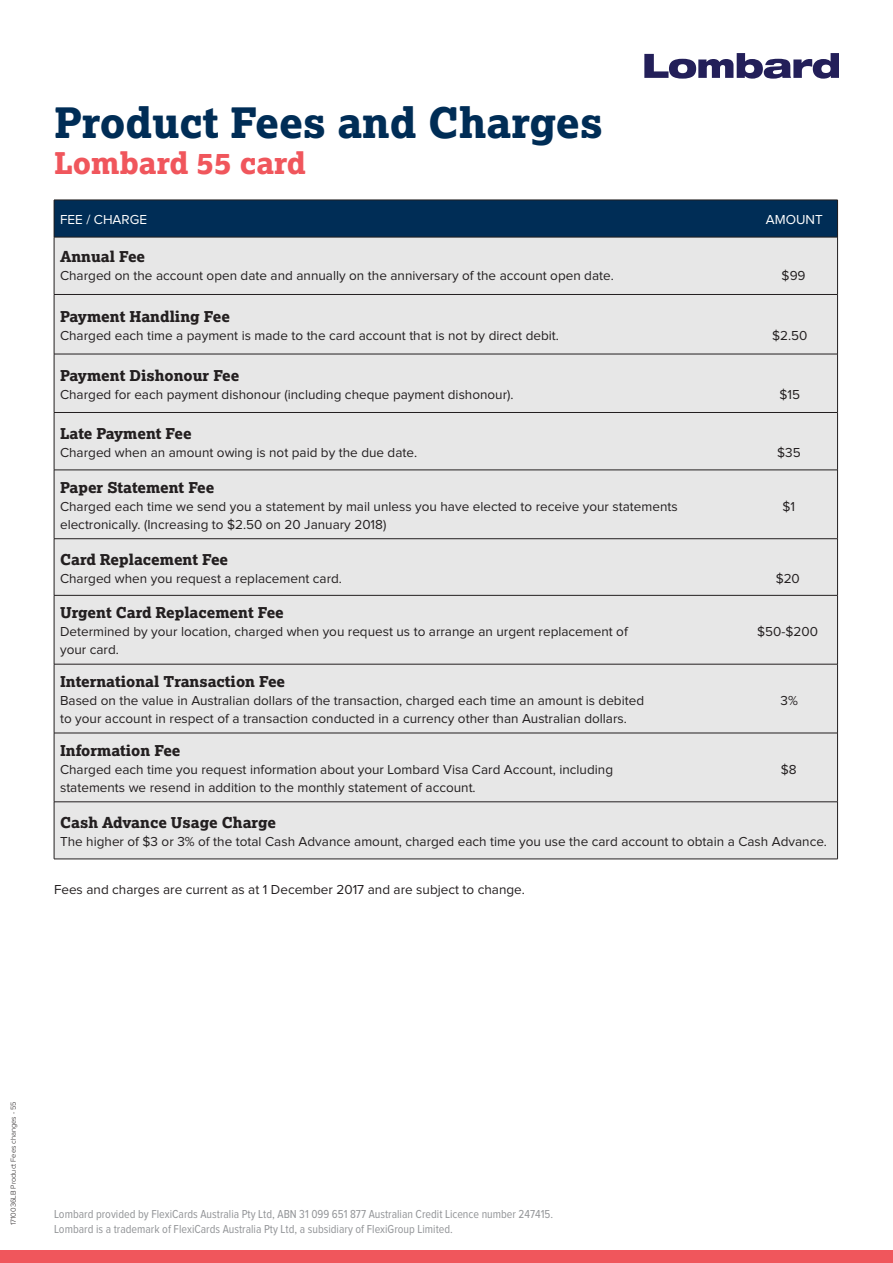
<style>
.page{position:relative;width:893px;height:1263px;background:#fff}
.page>*{position:absolute;margin:0;border:0;box-sizing:border-box;transform-origin:0 0}
.t1{font:800 42px "Lexia";color:#002d56}
.t2{font:800 30px "Lexia";color:#f0565c}
.t3{font:800 15px "Lexia";color:#231f20}
.t4{font:13.5px "Proxima Nova";color:#231f20}
.t5{font:13.5px "Proxima Nova";color:#fff}
.t6{font:12px/15px "Proxima Nova Cond";color:#939598}
.t7{font:300 7.5px "Proxima Nova";color:#231f20}
</style>
<div class="page">
<div style="left:0;top:1250px;width:893px;height:13px;background:#f0565c"></div>
<svg style="left:644px;top:53px;width:195px;height:26px"></svg>
<div style="left:54px;top:200px;width:783px;height:37px;background:#002d56"></div>
<div style="left:55px;top:238px;width:782px;height:621px;background:#e7e7e7"></div>
<hr style="left:54px;top:200px;width:784px;height:1px;background:#231f20">
<hr style="left:54px;top:200px;width:1px;height:37px;background:#231f20">
<hr style="left:837px;top:200px;width:1px;height:37px;background:#231f20">
<hr style="left:54px;top:237px;width:784px;height:1px;background:#231f20">
<hr style="left:54px;top:237px;width:1px;height:57px;background:#231f20">
<hr style="left:837px;top:237px;width:1px;height:57px;background:#231f20">
<hr style="left:54px;top:294px;width:784px;height:1px;background:#231f20">
<hr style="left:54px;top:295px;width:1px;height:59px;background:#231f20">
<hr style="left:837px;top:295px;width:1px;height:59px;background:#231f20">
<hr style="left:54px;top:354px;width:784px;height:1px;background:#231f20">
<hr style="left:54px;top:354px;width:1px;height:58px;background:#231f20">
<hr style="left:837px;top:354px;width:1px;height:58px;background:#231f20">
<hr style="left:54px;top:412px;width:784px;height:1px;background:#231f20">
<hr style="left:54px;top:413px;width:1px;height:57px;background:#231f20">
<hr style="left:837px;top:413px;width:1px;height:57px;background:#231f20">
<hr style="left:54px;top:470px;width:784px;height:1px;background:#231f20">
<hr style="left:54px;top:470px;width:1px;height:69px;background:#231f20">
<hr style="left:837px;top:470px;width:1px;height:69px;background:#231f20">
<hr style="left:54px;top:538px;width:784px;height:1px;background:#231f20">
<hr style="left:54px;top:539px;width:1px;height:56px;background:#231f20">
<hr style="left:837px;top:539px;width:1px;height:56px;background:#231f20">
<hr style="left:54px;top:595px;width:784px;height:1px;background:#231f20">
<hr style="left:54px;top:595px;width:1px;height:69px;background:#231f20">
<hr style="left:837px;top:595px;width:1px;height:69px;background:#231f20">
<hr style="left:54px;top:664px;width:784px;height:1px;background:#231f20">
<hr style="left:54px;top:664px;width:1px;height:69px;background:#231f20">
<hr style="left:837px;top:664px;width:1px;height:69px;background:#231f20">
<hr style="left:54px;top:733px;width:784px;height:1px;background:#231f20">
<hr style="left:54px;top:733px;width:1px;height:69px;background:#231f20">
<hr style="left:837px;top:733px;width:1px;height:69px;background:#231f20">
<hr style="left:54px;top:801px;width:784px;height:1px;background:#231f20">
<hr style="left:54px;top:802px;width:1px;height:57px;background:#231f20">
<hr style="left:837px;top:802px;width:1px;height:57px;background:#231f20">
<hr style="left:54px;top:859px;width:784px;height:1px;background:#231f20">
<h1 class="t1" style="left:54px;top:96px;width:550px">Product Fees and Charges</h1>
<h2 class="t2" style="left:54px;top:144px;width:253px">Lombard 55 card</h2>
<p class="t5" style="left:60px;top:213px;width:88px">FEE / CHARGE</p>
<p class="t5" style="left:766px;top:213px;width:58px">AMOUNT</p>
<p class="t3" style="left:60px;top:247px;width:86px">Annual Fee</p>
<p class="t4" style="left:60px;top:270px;width:555px">Charged on the account open date and annually on the anniversary of the account open date.</p>
<p class="t4" style="left:782px;top:270px;width:25px">$99</p>
<p class="t3" style="left:60px;top:307px;width:171px">Payment Handling Fee</p>
<p class="t4" style="left:60px;top:329px;width:500px">Charged each time a payment is made to the card account that is not by direct debit.</p>
<p class="t4" style="left:772px;top:329px;width:37px">$2.50</p>
<p class="t3" style="left:60px;top:366px;width:181px">Payment Dishonour Fee</p>
<p class="t4" style="left:60px;top:388px;width:455px">Charged for each payment dishonour (including cheque payment dishonour).</p>
<p class="t4" style="left:779px;top:388px;width:22px">$15</p>
<p class="t3" style="left:60px;top:424px;width:133px">Late Payment Fee</p>
<p class="t4" style="left:60px;top:446px;width:359px">Charged when an amount owing is not paid by the due date.</p>
<p class="t4" style="left:777px;top:446px;width:25px">$35</p>
<p class="t3" style="left:60px;top:478px;width:156px">Paper Statement Fee</p>
<p class="t4" style="left:60px;top:500px;width:619px">Charged each time we send you a statement by mail unless you have elected to receive your statements</p>
<p class="t4" style="left:783px;top:500px;width:14px">$1</p>
<p class="t4" style="left:60px;top:518px;width:328px">electronically. (Increasing to $2.50 on 20 January 2018)</p>
<p class="t3" style="left:60px;top:549px;width:169px">Card Replacement Fee</p>
<p class="t4" style="left:60px;top:572px;width:283px">Charged when you request a replacement card.</p>
<p class="t4" style="left:776px;top:572px;width:26px">$20</p>
<p class="t3" style="left:60px;top:603px;width:225px">Urgent Card Replacement Fee</p>
<p class="t4" style="left:60px;top:626px;width:569px">Determined by your location, charged when you request us to arrange an urgent replacement of</p>
<p class="t4" style="left:757px;top:626px;width:62px">$50-$200</p>
<p class="t4" style="left:60px;top:644px;width:60px">your card.</p>
<p class="t3" style="left:60px;top:672px;width:227px">International Transaction Fee</p>
<p class="t4" style="left:60px;top:694px;width:585px">Based on the value in Australian dollars of the transaction, charged each time an amount is debited</p>
<p class="t4" style="left:780px;top:694px;width:19px">3%</p>
<p class="t4" style="left:60px;top:712px;width:568px">to your account in respect of a transaction conducted in a currency other than Australian dollars.</p>
<p class="t3" style="left:60px;top:741px;width:122px">Information Fee</p>
<p class="t4" style="left:60px;top:763px;width:554px">Charged each time you request information about your Lombard Visa Card Account, including</p>
<p class="t4" style="left:781px;top:763px;width:17px">$8</p>
<p class="t4" style="left:60px;top:781px;width:417px">statements we resend in addition to the monthly statement of account.</p>
<p class="t3" style="left:60px;top:813px;width:217px">Cash Advance Usage Charge</p>
<p class="t4" style="left:60px;top:835px;width:768px">The higher of $3 or 3% of the total Cash Advance amount, charged each time you use the card account to obtain a Cash Advance.</p>
<p class="t4" style="left:54px;top:883px;width:472px">Fees and charges are current as at 1 December 2017 and are subject to change.</p>
<p class="t7" style="left:10px;top:1225px;width:125px;rotate:-90deg">1710036LB Product Fees changes - 55</p>
<p class="t6" style="left:54px;top:1207px;width:501px">Lombard provided by FlexiCards Australia Pty Ltd, ABN 31 099 651 877 Australian Credit Licence number 247415.<br>Lombard is a trademark of FlexiCards Australia Pty Ltd, a subsidiary of FlexiGroup Limited.</p>
</div>
